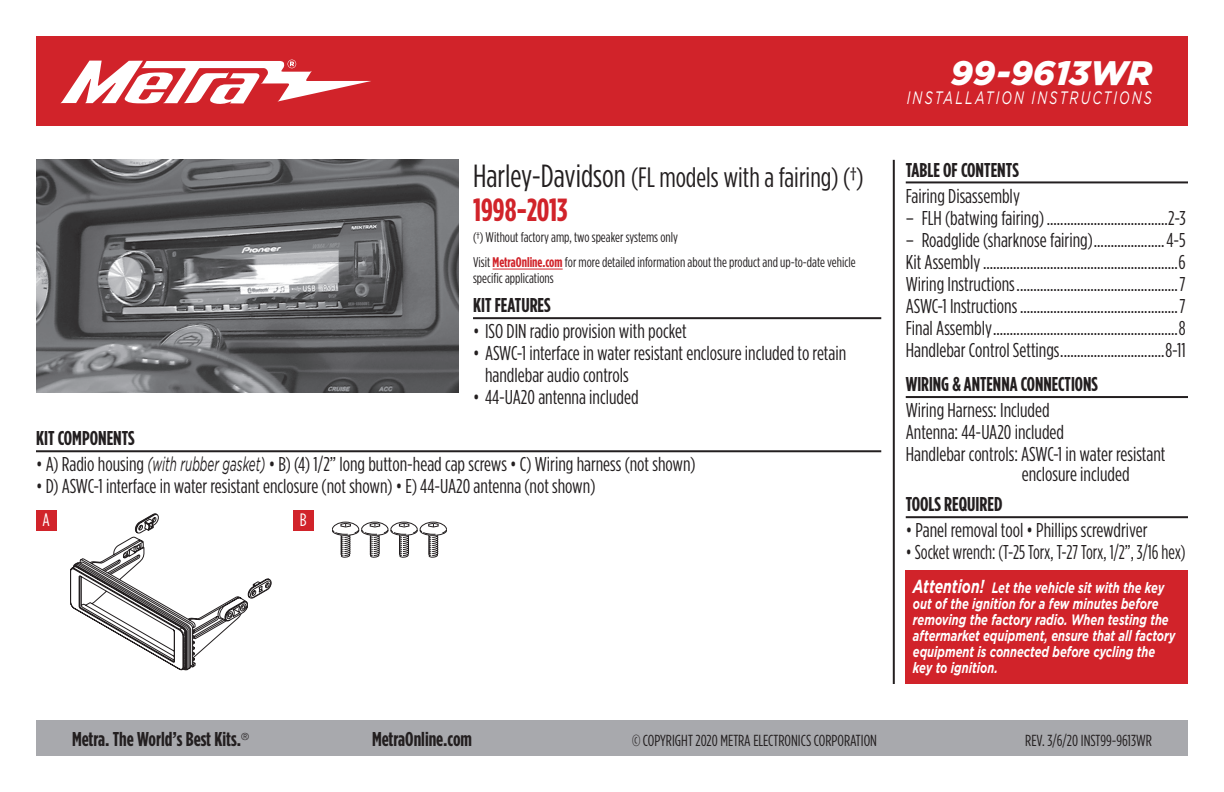
<style>
.page{position:relative;width:1224px;height:792px;background:#fff}
.page>*{position:absolute;margin:0;border:0;box-sizing:border-box;transform-origin:0 0}
.t1{font:italic 900 34px "Gotham";color:#fff}
.t2{font:700 32px "Gotham Condensed";color:#d1232a}
.t3{font:28px "Gotham Condensed";color:#231f20}
.t4{font:20px/22px "Gotham Condensed";color:#231f20}
.t5{font:700 20px "Gotham Condensed";color:#231f20}
.t6{font:20px "Gotham Condensed";color:#231f20;scale:.93 1}
.t7{font:italic 18px "Gotham";letter-spacing:.165em;color:#fff;scale:.7 1}
.t8{font:18px "Gotham Condensed";color:#fff}
.t9{font:16px "Gotham Condensed";color:#231f20}
.t10{font:italic 700 15px/16px "Gotham";color:#fff;scale:.74 1}
.t11{font:14px/25px "Gotham Condensed";color:#231f20}
.s1{font-size:32px}
.s2{font-weight:700;color:#d1232a}
.s3{font-family:"Gotham";font-style:italic}
.s4{font-size:18.8px}
</style>
<div class="page">
<div style="left:36px;top:720px;width:1152px;height:36px;background:#a8a9ad"></div>
<hr style="left:893px;top:160px;width:2px;height:524px;background:#231f20">
<div style="left:36px;top:36px;width:1152px;height:90px;background:#d1232a"></div>
<svg style="left:60px;top:60px;width:311px;height:44px"></svg>
<div style="left:906px;top:570px;width:282px;height:114px;background:#d1232a"></div>
<img style="left:36px;top:160px;width:423px;height:232px">
<hr style="left:473px;top:317px;width:408px;height:2px;background:#231f20">
<hr style="left:36px;top:450px;width:845px;height:2px;background:#231f20">
<hr style="left:906px;top:516px;width:282px;height:2px;background:#231f20">
<hr style="left:906px;top:396px;width:282px;height:2px;background:#231f20">
<hr style="left:906px;top:181px;width:282px;height:2px;background:#231f20">
<div style="left:36px;top:511px;width:21px;height:20px;background:#d1232a"></div>
<div style="left:293px;top:511px;width:21px;height:20px;background:#d1232a"></div>
<hr style="left:493px;top:269px;width:70px;height:1px;background:#d1232a">
<svg style="left:70px;top:514px;width:201px;height:156px"></svg>
<svg style="left:332px;top:521px;width:115px;height:37px"></svg>
<h1 class="t1" style="left:951px;top:53px;width:203px">99-9613WR</h1>
<h3 class="t3" style="left:473px;top:162px;width:392px"><span class="s1">Harley-Davidson</span> (FL models with a fairing) (†)</h3>
<h2 class="t2" style="left:473px;top:192px;width:96px">1998-2013</h2>
<p class="t11" style="left:473px;top:225px;width:384px">(†) Without factory amp, two speaker systems only<br>Visit <span class="s2">MetraOnline.com</span> for more detailed information about the product and up-to-date vehicle</p>
<p class="t11" style="left:473px;top:266px;width:82px">specific applications</p>
<p class="t5" style="left:473px;top:294px;width:79px">KIT FEATURES</p>
<p class="t4" style="left:473px;top:320px;width:215px">• ISO DIN radio provision with pocket</p>
<p class="t4" style="left:485px;top:342px;width:363px;text-indent:-12px">• ASWC-1 interface in water resistant enclosure included to retain handlebar audio controls</p>
<p class="t4" style="left:473px;top:386px;width:167px">• 44-UA20 antenna included</p>
<p class="t5" style="left:36px;top:427px;width:100px">KIT COMPONENTS</p>
<p class="t4" style="left:36px;top:453px;width:661px">• A) Radio housing <span class="s3">(with rubber gasket)</span> • B) (4) 1/2” long button-head cap screws • C) Wiring harness (not shown)</p>
<p class="t4" style="left:36px;top:475px;width:561px">• D) ASWC-1 interface in water resistant enclosure (not shown) • E) 44-UA20 antenna (not shown)</p>
<p class="t8" style="left:43px;top:510px;width:9px">A</p>
<p class="t8" style="left:300px;top:510px;width:8px">B</p>
<p class="t7" style="left:907px;top:88px;width:352px">INSTALLATION INSTRUCTIONS</p>
<p class="t5" style="left:906px;top:158px;width:115px">TABLE OF CONTENTS</p>
<p class="t4" style="left:906px;top:184px;width:116px">Fairing Disassembly</p>
<p class="t4" style="left:906px;top:206px;width:281px">– FLH (batwing fairing) ....................................2-3</p>
<p class="t4" style="left:906px;top:228px;width:282px;text-align:justify">– Roadglide (sharknose fairing).....................4-5<br>Kit Assembly..........................................................6<br>Wiring Instructions................................................7<br>ASWC-1 Instructions...............................................7<br>Final Assembly.......................................................8<br>Handlebar Control Settings...............................8-11</p>
<p class="t5" style="left:906px;top:373px;width:194px">WIRING &amp; ANTENNA CONNECTIONS</p>
<p class="t4" style="left:906px;top:399px;width:261px">Wiring Harness: Included<br>Antenna: 44-UA20 included<br>Handlebar controls: ASWC-1 in water resistant</p>
<p class="t4" style="left:1022px;top:463px;width:109px">enclosure included</p>
<p class="t5" style="left:906px;top:493px;width:98px">TOOLS REQUIRED</p>
<p class="t4" style="left:906px;top:519px;width:243px">• Panel removal tool • Phillips screwdriver</p>
<p class="t6" style="left:906px;top:542px;width:302px">• Socket wrench: (T-25 Torx, T-27 Torx, 1/2”, 3/16 hex)</p>
<p class="t10" style="left:913px;top:580px;width:356px"><span class="s4">Attention!</span> Let the vehicle sit with the key out of the ignition for a few minutes before removing the factory radio. When testing the aftermarket equipment, ensure that all factory equipment is connected before cycling the key to ignition.</p>
<p class="t5" style="left:72px;top:728px;width:179px">Metra. The World’s Best Kits.<sup>®</sup></p>
<p class="t5" style="left:372px;top:728px;width:102px">MetraOnline.com</p>
<p class="t9" style="left:632px;top:732px;width:247px">© COPYRIGHT 2020 METRA ELECTRONICS CORPORATION</p>
<p class="t9" style="left:1025px;top:732px;width:128px">REV. 3/6/20 INST99-9613WR</p>
</div>
